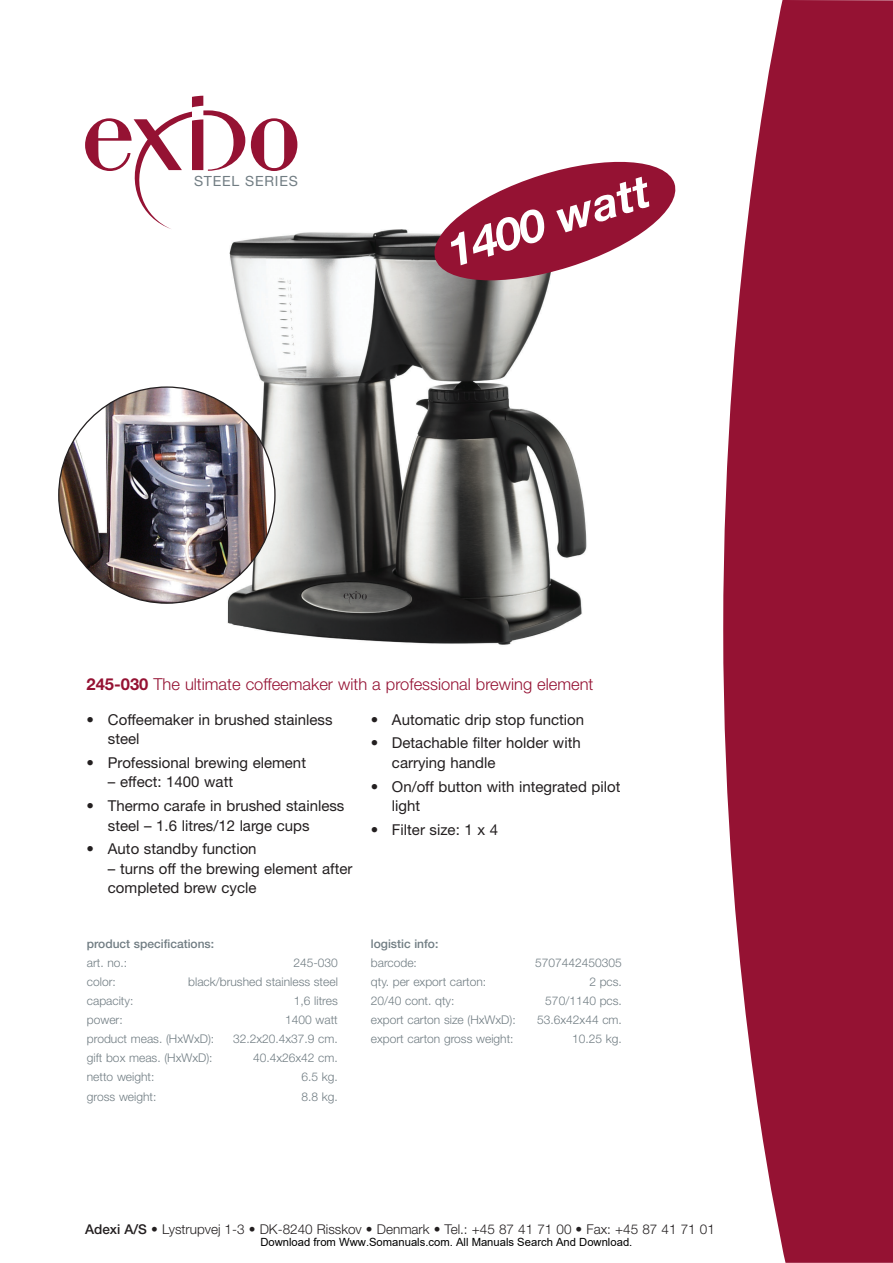
<style>
.page{position:relative;width:893px;height:1263px;background:#fff}
.page>*{position:absolute;margin:0;border:0;box-sizing:border-box;transform-origin:0 0}
.t1{font:italic 700 45px "Helvetica Neue";color:#fff}
.t2{font:300 16.5px "Helvetica Neue";color:#951233}
.t3{font:15px/19.5px "Helvetica Neue";color:#231f20}
.t4{font:14.1px "Helvetica Neue";letter-spacing:.055em;color:#717d83}
.t5{font:300 13.5px "Helvetica Neue";color:#231f20}
.t6{font:300 12px "Helvetica Neue";color:#717d83}
.t7{font:500 12px "Helvetica Neue";color:#717d83}
.t8{font:11.25px "Arial";color:#000}
.s1{font-weight:700}
.s2{font-weight:500}
</style>
<div class="page">
<svg style="left:85px;top:96px;width:160px;height:133px"></svg>
<svg style="left:251px;top:118px;width:46px;height:53px"></svg>
<svg style="left:723px;top:0;width:169px;height:1263px;background:#a12e4b"></svg>
<img style="left:197px;top:213px;width:390px;height:432px">
<svg style="left:427px;top:161px;width:249px;height:127px"></svg>
<img style="left:58px;top:386px;width:217px;height:218px">
<p class="t4" style="left:194px;top:176px;width:105px">STEEL SERIES</p>
<h1 class="t1" style="left:443px;top:236px;width:211px;rotate:-17deg">1400 watt</h1>
<h2 class="t2" style="left:87px;top:678px;width:508px"><span class="s1">245-030</span> The ultimate coffeemaker with a professional brewing element</h2>
<p class="t3" style="left:108px;top:711px;width:226px;text-indent:-21px">• Coffeemaker in brushed stainless steel</p>
<p class="t3" style="left:87px;top:754px;width:221px">• Professional brewing element</p>
<p class="t3" style="left:108px;top:774px;width:127px">– effect: 1400 watt</p>
<p class="t3" style="left:108px;top:798px;width:238px;text-indent:-21px">• Thermo carafe in brushed stainless steel – 1.6 litres/12 large cups</p>
<p class="t3" style="left:87px;top:841px;width:171px">• Auto standby function</p>
<p class="t3" style="left:108px;top:860px;width:246px">– turns off the brewing element after completed brew cycle</p>
<p class="t7" style="left:87px;top:940px;width:129px">product specifications:</p>
<p class="t6" style="left:87px;top:959px;width:42px">art. no.:</p>
<p class="t6" style="left:293px;top:959px;width:46px">245-030</p>
<p class="t6" style="left:87px;top:978px;width:30px">color:</p>
<p class="t6" style="left:188px;top:978px;width:151px">black/brushed stainless steel</p>
<p class="t6" style="left:87px;top:997px;width:48px">capacity:</p>
<p class="t6" style="left:294px;top:997px;width:45px">1,6 litres</p>
<p class="t6" style="left:87px;top:1016px;width:37px">power:</p>
<p class="t6" style="left:285px;top:1016px;width:54px">1400 watt</p>
<p class="t6" style="left:87px;top:1035px;width:129px">product meas. (HxWxD):</p>
<p class="t6" style="left:233px;top:1035px;width:106px">32.2x20.4x37.9 cm.</p>
<p class="t6" style="left:87px;top:1054px;width:127px">gift box meas. (HxWxD):</p>
<p class="t6" style="left:253px;top:1054px;width:86px">40.4x26x42 cm.</p>
<p class="t6" style="left:87px;top:1073px;width:69px">netto weight:</p>
<p class="t6" style="left:301px;top:1073px;width:38px">6.5 kg.</p>
<p class="t6" style="left:87px;top:1092px;width:71px">gross weight:</p>
<p class="t6" style="left:301px;top:1092px;width:38px">8.8 kg.</p>
<p class="t3" style="left:370px;top:711px;width:215px">• Automatic drip stop function</p>
<p class="t3" style="left:392px;top:735px;width:190px;text-indent:-21px">• Detachable filter holder with carrying handle</p>
<p class="t3" style="left:392px;top:778px;width:230px;text-indent:-21px">• On/off button with integrated pilot light</p>
<p class="t3" style="left:370px;top:821px;width:129px">• Filter size: 1 x 4</p>
<p class="t7" style="left:371px;top:940px;width:69px">logistic info:</p>
<p class="t6" style="left:371px;top:959px;width:48px">barcode:</p>
<p class="t6" style="left:535px;top:959px;width:88px">5707442450305</p>
<p class="t6" style="left:371px;top:978px;width:117px">qty. per export carton:</p>
<p class="t6" style="left:589px;top:978px;width:34px">2 pcs.</p>
<p class="t6" style="left:371px;top:997px;width:85px">20/40 cont. qty:</p>
<p class="t6" style="left:545px;top:997px;width:78px">570/1140 pcs.</p>
<p class="t6" style="left:371px;top:1016px;width:146px">export carton size (HxWxD):</p>
<p class="t6" style="left:537px;top:1016px;width:86px">53.6x42x44 cm.</p>
<p class="t6" style="left:371px;top:1035px;width:144px">export carton gross weight:</p>
<p class="t6" style="left:572px;top:1035px;width:51px">10.25 kg.</p>
<p class="t5" style="left:85px;top:1225px;width:631px"><span class="s2">Adexi A/S</span> • Lystrupvej 1-3 • DK-8240 Risskov • Denmark • Tel.: +45 87 41 71 00 • Fax: +45 87 41 71 01</p>
<p class="t8" style="left:260px;top:1235px;width:373px">Download from Www.Somanuals.com. All Manuals Search And Download.</p>
</div>
